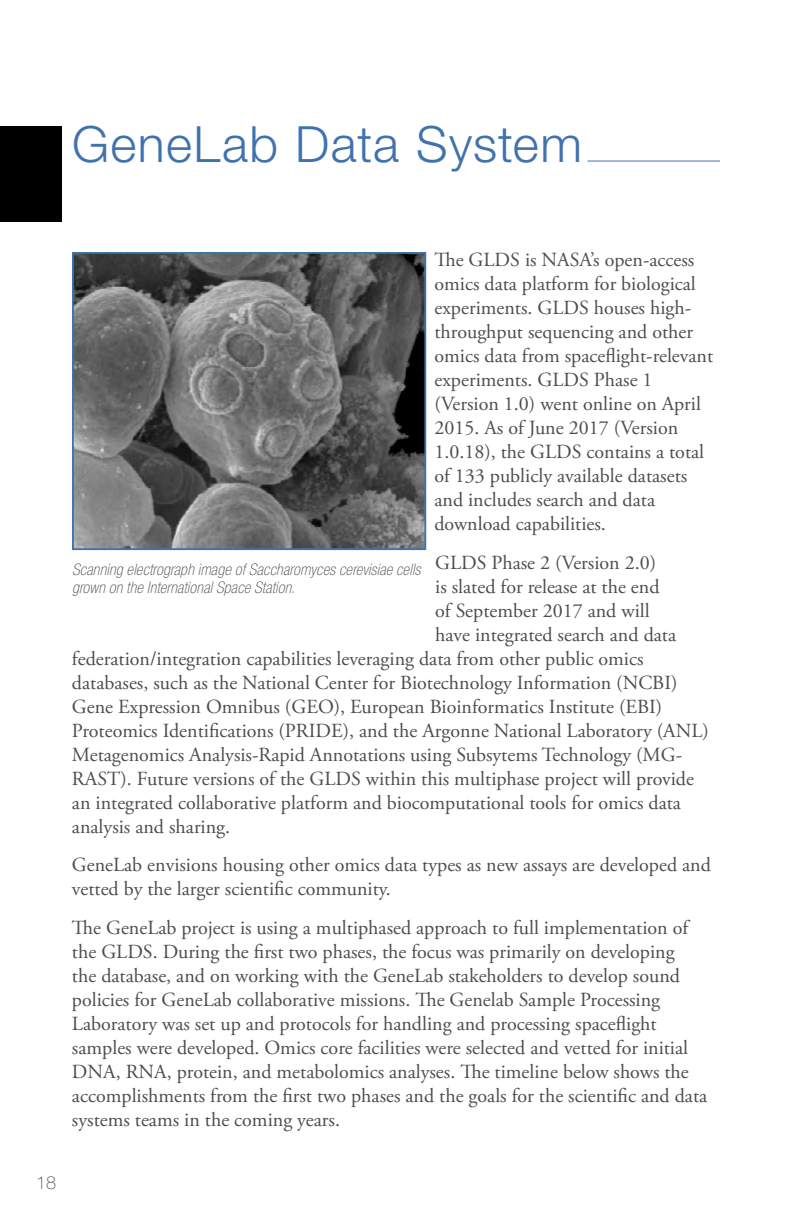
<style>
.page{position:relative;width:792px;height:1224px;background:#fff}
.page>*{position:absolute;margin:0;border:0;box-sizing:border-box;transform-origin:0 0}
._01_Title{font:300 50px "Helvetica Neue LT Std";letter-spacing:.025em;color:#4072ae}
._04_Body_Text{font:20px/24px "Adobe Garamond Pro";color:#4d4d4f}
.t1{font:100 18px "Helvetica Neue LT Std";color:#4d4d4f}
._07_Caption__Gray{font:italic 100 condensed 16px "Helvetica Neue LT Std";letter-spacing:.015em;color:#4d4d4f}
</style>
<div class="page">
<img style="left:75px;top:255px;width:348px;height:292px">
<div style="left:0;top:126px;width:61px;height:96px;background:#000"></div>
<hr style="left:588px;top:161px;width:132px;height:1px;background:#4072ae">
<div style="left:72px;top:252px;width:354px;height:298px;border:2px solid #4072ae"></div>
<p class="_01_Title" style="left:72px;top:113px;width:512px">GeneLab Data System</p>
<p class="_04_Body_Text" style="left:434px;top:249px;width:280px">The GLDS is NASA’s open-access omics data platform for biological experiments. GLDS houses high&shy;throughput sequencing and other omics data from spaceflight-relevant experiments. GLDS Phase 1 (Version 1.0) went online on April<br>2015. As of June 2017 (Version<br>1.0.18), the GLDS contains a total of 133 publicly available datasets and includes search and data download capabilities.</p>
<p class="_04_Body_Text" style="left:435px;top:551px;width:222px">GLDS Phase 2 (Version 2.0)</p>
<p class="_04_Body_Text" style="left:435px;top:575px;width:226px">is slated for release at the end</p>
<p class="_04_Body_Text" style="left:435px;top:599px;width:216px">of September 2017 and will</p>
<p class="_04_Body_Text" style="left:435px;top:623px;width:242px">have integrated search and data</p>
<p class="_04_Body_Text" style="left:72px;top:647px;width:573px">federation/integration capabilities leveraging data from other public omics</p>
<p class="_04_Body_Text" style="left:72px;top:671px;width:607px">databases, such as the National Center for Biotechnology Information (NCBI)</p>
<p class="_04_Body_Text" style="left:72px;top:695px;width:592px">Gene Expression Omnibus (GEO), European Bioinformatics Institute (EBI)</p>
<p class="_04_Body_Text" style="left:72px;top:719px;width:638px">Proteomics Identifications (PRIDE), and the Argonne National Laboratory (ANL)</p>
<p class="_04_Body_Text" style="left:72px;top:743px;width:612px">Metagenomics Analysis-Rapid Annotations using Subsytems Technology (MG-</p>
<p class="_04_Body_Text" style="left:72px;top:767px;width:624px">RAST). Future versions of the GLDS within this multiphase project will provide</p>
<p class="_04_Body_Text" style="left:72px;top:791px;width:611px">an integrated collaborative platform and biocomputational tools for omics data</p>
<p class="_04_Body_Text" style="left:72px;top:815px;width:160px">analysis and sharing.</p>
<p class="_04_Body_Text" style="left:72px;top:854px;width:640px">GeneLab envisions housing other omics data types as new assays are developed and vetted by the larger scientific community.</p>
<p class="_04_Body_Text" style="left:72px;top:916px;width:637px">The GeneLab project is using a multiphased approach to full implementation of the GLDS. During the first two phases, the focus was primarily on developing<br>the database, and on working with the GeneLab stakeholders to develop sound policies for GeneLab collaborative missions. The Genelab Sample Processing Laboratory was set up and protocols for handling and processing spaceflight samples were developed. Omics core facilities were selected and vetted for initial DNA, RNA, protein, and metabolomics analyses. The timeline below shows the accomplishments from the first two phases and the goals for the scientific and data systems teams in the coming years.</p>
<p class="_07_Caption__Gray" style="left:72px;top:560px;width:350px">Scanning electrograph image of Saccharomyces cerevisiae cells</p>
<p class="_07_Caption__Gray" style="left:72px;top:578px;width:224px">grown on the International Space Station.</p>
<p class="t1" style="left:36px;top:1172px;width:22px">18</p>
</div>
